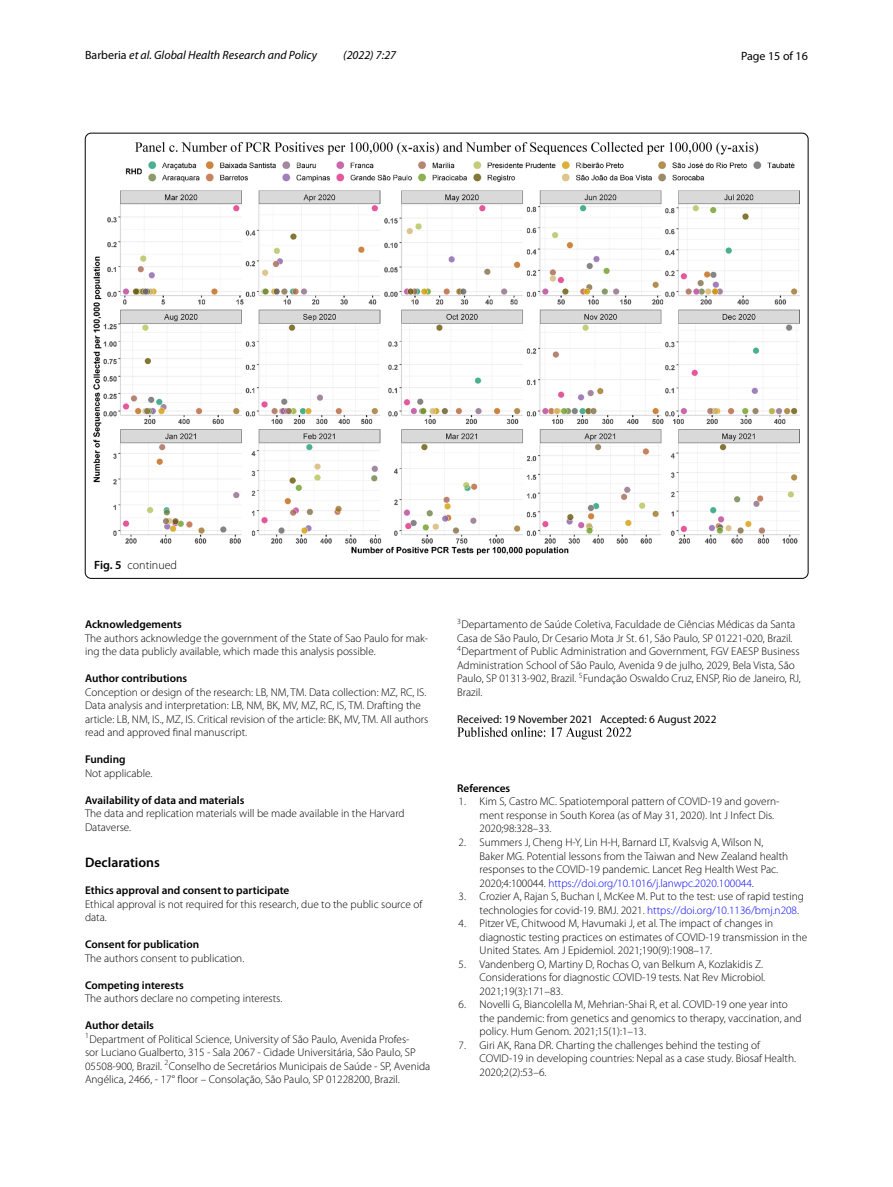
<style>
.page{position:relative;width:893px;height:1187px;background:#fff}
.page>*{position:absolute;margin:0;border:0;box-sizing:border-box;transform-origin:0 0}
.t1{font:600 13.8px "Myriad Pro";color:#000}
.t2{font:italic 12px "Myriad Pro";color:#000}
.t3{font:300 12px "Myriad Pro";color:#000}
.t4{font:12px "Myriad Pro";color:#000}
.t5{font:300 11.25px/13.5px "Myriad Pro";color:#000}
.t6{font:600 11.25px "Myriad Pro";color:#000}
.t7{font:11.25px "Myriad Pro";color:#000}
.s1{font-style:normal}
.s2{font-weight:600}
.s3{color:#00f}
</style>
<div class="page">
<img style="left:457px;top:727px;width:175px;height:13px">
<img style="left:94px;top:142px;width:706px;height:412px">
<p class="t2" style="left:85px;top:48px;width:234px"><span class="s1">Barberia</span> et al. Global Health Research and Policy</p>
<p class="t2" style="left:343px;top:48px;width:54px">(2022) 7:27</p>
<p class="t4" style="left:741px;top:48px;width:68px">Page 15 of 16</p>
<p class="t3" style="left:94px;top:558px;width:84px"><span class="s2">Fig. 5</span> continued</p>
<p class="t6" style="left:85px;top:617px;width:98px">Acknowledgements</p>
<p class="t5" style="left:85px;top:631px;width:345px">The authors acknowledge the government of the State of Sao Paulo for mak&shy;ing the data publicly available, which made this analysis possible.</p>
<p class="t6" style="left:85px;top:671px;width:104px">Author contributions</p>
<p class="t5" style="left:85px;top:685px;width:345px">Conception or design of the research: LB, NM, TM. Data collection: MZ, RC, IS.<br>Data analysis and interpretation: LB, NM, BK, MV, MZ, RC, IS, TM. Drafting the article: LB, NM, IS., MZ, IS. Critical revision of the article: BK, MV, TM. All authors read and approved final manuscript.</p>
<p class="t6" style="left:85px;top:752px;width:42px">Funding</p>
<p class="t5" style="left:85px;top:766px;width:69px">Not applicable.</p>
<p class="t6" style="left:85px;top:793px;width:161px">Availability of data and materials</p>
<p class="t5" style="left:85px;top:807px;width:321px">The data and replication materials will be made available in the Harvard<br>Dataverse.</p>
<p class="t1" style="left:85px;top:853px;width:76px">Declarations</p>
<p class="t6" style="left:85px;top:883px;width:206px">Ethics approval and consent to participate</p>
<p class="t5" style="left:85px;top:897px;width:339px">Ethical approval is not required for this research, due to the public source of data.</p>
<p class="t6" style="left:85px;top:937px;width:116px">Consent for publication</p>
<p class="t5" style="left:85px;top:951px;width:161px">The authors consent to publication.</p>
<p class="t6" style="left:85px;top:977px;width:100px">Competing interests</p>
<p class="t5" style="left:85px;top:991px;width:199px">The authors declare no competing interests.</p>
<p class="t5" style="left:85px;top:1018px;width:347px"><span class="s2">Author details<br></span><sup>1</sup>Department of Political Science, University of São Paulo, Avenida Profes-<br>sor Luciano Gualberto, 315 ‑ Sala 2067 ‑ Cidade Universitária, São Paulo, SP 05508‑900, Brazil. <sup>2</sup>Conselho de Secretários Municipais de Saúde - SP, Avenida Angélica, 2466, ‑ 17° floor – Consolação, São Paulo, SP 01228200, Brazil.</p>
<p class="t5" style="left:457px;top:618px;width:345px"><sup>3</sup>Departamento de Saúde Coletiva, Faculdade de Ciências Médicas da Santa Casa de São Paulo, Dr Cesario Mota Jr St. 61, São Paulo, SP 01221‑020, Brazil.<br><sup>4</sup>Department of Public Administration and Government, FGV EAESP Business Administration School of São Paulo, Avenida 9 de julho, 2029, Bela Vista, São Paulo, SP 01313‑902, Brazil. <sup>5</sup>Fundação Oswaldo Cruz, ENSP, Rio de Janeiro, RJ, Brazil.</p>
<p class="t7" style="left:457px;top:712px;width:261px">Received: 19 November 2021 Accepted: 6 August 2022</p>
<p class="t6" style="left:457px;top:781px;width:55px">References</p>
<p class="t5" style="left:480px;top:795px;width:301px;text-indent:-21px">1. Kim S, Castro MC. Spatiotemporal pattern of COVID-19 and govern&shy;ment response in South Korea (as of May 31, 2020). Int J Infect Dis.<br>2020;98:328–33.</p>
<p class="t5" style="left:480px;top:835px;width:310px;text-indent:-21px">2. Summers J, Cheng H-Y, Lin H-H, Barnard LT, Kvalsvig A, Wilson N, Baker MG. Potential lessons from the Taiwan and New Zealand health responses to the COVID-19 pandemic. Lancet Reg Health West Pac.<br>2020;4:100044. <span class="s3">https://doi.org/10.1016/j.lanwpc.2020.100044</span>.</p>
<p class="t5" style="left:480px;top:889px;width:326px;text-indent:-21px">3. Crozier A, Rajan S, Buchan I, McKee M. Put to the test: use of rapid testing technologies for covid-19. BMJ. 2021. <span class="s3">https://doi.org/10.1136/bmj.n208</span>.</p>
<p class="t5" style="left:480px;top:916px;width:329px;text-indent:-21px">4. Pitzer VE, Chitwood M, Havumaki J, et al. The impact of changes in diagnostic testing practices on estimates of COVID-19 transmission in the<br>United States. Am J Epidemiol. 2021;190(9):1908–17.</p>
<p class="t5" style="left:480px;top:957px;width:287px;text-indent:-21px">5. Vandenberg O, Martiny D, Rochas O, van Belkum A, Kozlakidis Z.<br>Considerations for diagnostic COVID-19 tests. Nat Rev Microbiol.<br>2021;19(3):171–83.</p>
<p class="t5" style="left:480px;top:997px;width:323px;text-indent:-21px">6. Novelli G, Biancolella M, Mehrian-Shai R, et al. COVID-19 one year into the pandemic: from genetics and genomics to therapy, vaccination, and policy. Hum Genom. 2021;15(1):1–13.</p>
<p class="t5" style="left:480px;top:1038px;width:318px;text-indent:-21px">7. Giri AK, Rana DR. Charting the challenges behind the testing of<br>COVID-19 in developing countries: Nepal as a case study. Biosaf Health.<br>2020;2(2):53–6.</p>
</div>
